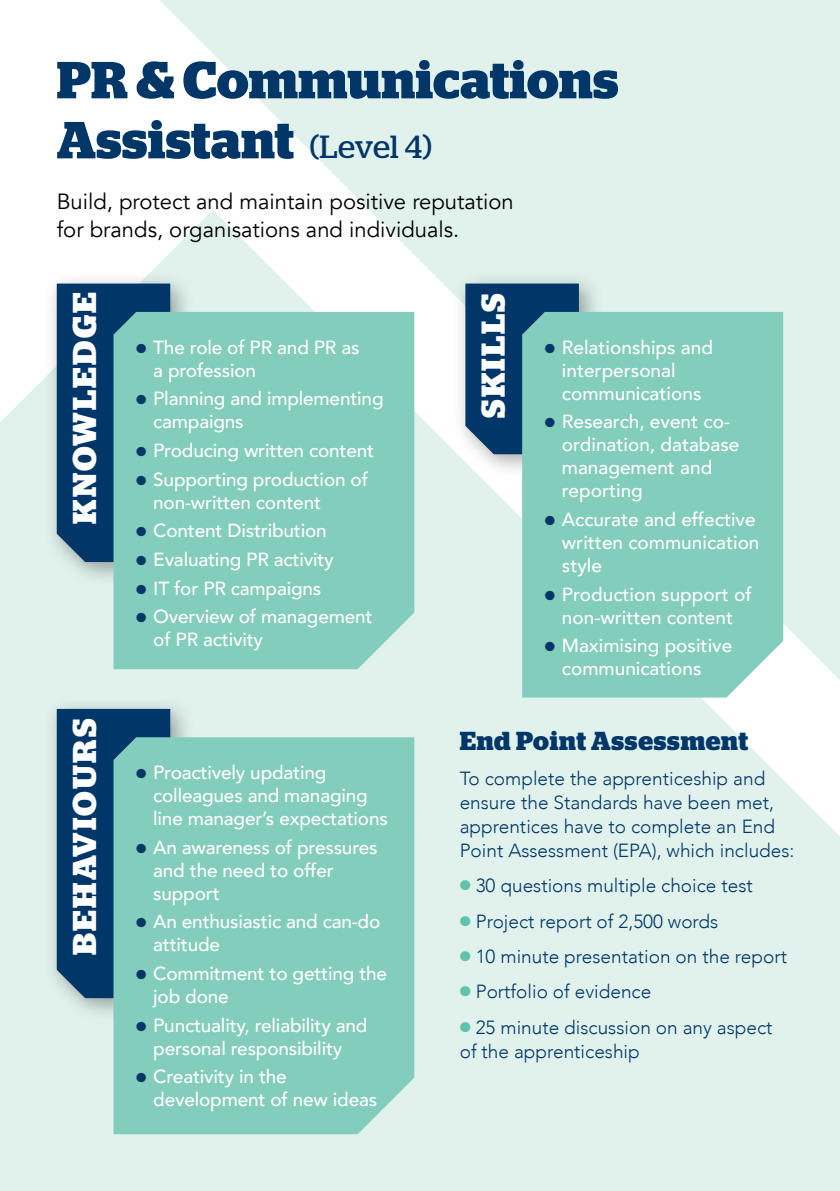
<style>
.page{position:relative;width:840px;height:1191px;background:#fff}
.page>*{position:absolute;margin:0;border:0;box-sizing:border-box;transform-origin:0 0}
.t1{font:700 52px/60px "Stag";letter-spacing:.01em;color:#003768}
.t2{font:700 33px "Stag";letter-spacing:.07em;color:#fff}
.t3{font:700 26px "Stag";letter-spacing:.03em;color:#003768}
.t4{font:22px/28px "Avenir";color:#000}
.t5{font:500 19px/23px "Avenir";letter-spacing:-.01em;color:#fff}
.t6{font:300 19px/24px "Avenir";color:#003768}
.s1{font-weight:400;font-size:32px}
.s2{color:#003768}
.s3{color:#60c3ad}
</style>
<div class="page">
<div style="left:0;top:264px;width:839px;height:927px;background:#e1f2ec"></div>
<svg style="left:159px;top:0;width:680px;height:680px;fill:#e1f2ec"></svg>
<div style="left:43px;top:270px;width:151px;height:316px;background:#000;opacity:.35"></div>
<div style="left:57px;top:283px;width:113px;height:279px;background:#003768"></div>
<div style="left:451px;top:270px;width:152px;height:209px;background:#000;opacity:.35"></div>
<div style="left:465px;top:283px;width:113px;height:171px;background:#003768"></div>
<div style="left:43px;top:696px;width:151px;height:326px;background:#000;opacity:.35"></div>
<div style="left:57px;top:709px;width:113px;height:289px;background:#003768"></div>
<div style="left:113px;top:312px;width:301px;height:357px;background:#83cdbc"></div>
<div style="left:522px;top:312px;width:260px;height:385px;background:#83cdbc"></div>
<div style="left:113px;top:737px;width:301px;height:397px;background:#83cdbc"></div>
<h1 class="t1" style="left:57px;top:50px;width:563px">PR &amp; Communications<br>Assistant <span class="s1">(Level 4)</span></h1>
<p class="t4" style="left:57px;top:188px;width:458px">Build, protect and maintain positive reputation for brands, organisations and individuals.</p>
<h2 class="t2" style="left:65px;top:524px;width:232px;rotate:-90deg">Knowledge</h2>
<h2 class="t2" style="left:473px;top:418px;width:126px;rotate:-90deg">Skills</h2>
<p class="t5" style="left:153px;top:334px;width:208px;text-indent:-17px"><span class="s2">●</span> The role of PR and PR as a profession</p>
<p class="t5" style="left:153px;top:386px;width:232px;text-indent:-17px"><span class="s2">●</span> Planning and implementing campaigns</p>
<p class="t5" style="left:136px;top:438px;width:239px"><span class="s2">●</span> Producing written content</p>
<p class="t5" style="left:153px;top:466px;width:216px;text-indent:-17px"><span class="s2">●</span> Supporting production of non-written content</p>
<p class="t5" style="left:136px;top:518px;width:192px"><span class="s2">●</span> Content Distribution</p>
<p class="t5" style="left:136px;top:547px;width:199px"><span class="s2">●</span> Evaluating PR activity</p>
<p class="t5" style="left:136px;top:575px;width:186px"><span class="s2">●</span> IT for PR campaigns</p>
<p class="t5" style="left:153px;top:604px;width:221px;text-indent:-17px"><span class="s2">●</span> Overview of management of PR activity</p>
<p class="t5" style="left:561px;top:334px;width:152px;text-indent:-17px"><span class="s2">●</span> Relationships and interpersonal communications</p>
<p class="t5" style="left:561px;top:409px;width:179px;text-indent:-17px"><span class="s2">●</span> Research, event co&shy;ordination, database management and reporting</p>
<p class="t5" style="left:561px;top:507px;width:199px;text-indent:-17px"><span class="s2">●</span> Accurate and effective written communication style</p>
<p class="t5" style="left:544px;top:581px;width:208px;text-align:center"><span class="s2">●</span> Production support of non-written content</p>
<p class="t5" style="left:561px;top:633px;width:172px;text-indent:-17px"><span class="s2">●</span> M aximising positive communications</p>
<h2 class="t2" style="left:65px;top:955px;width:237px;rotate:-90deg">Behaviours</h2>
<p class="t5" style="left:153px;top:760px;width:236px;text-indent:-17px"><span class="s2">●</span> Proactively updating colleagues and managing line manager’s expectations</p>
<p class="t5" style="left:153px;top:834px;width:226px;text-indent:-17px"><span class="s2">●</span> An awareness of pressures and the need to offer support</p>
<p class="t5" style="left:153px;top:909px;width:228px;text-indent:-17px"><span class="s2">●</span> An enthusiastic and can-do attitude</p>
<p class="t5" style="left:153px;top:961px;width:235px;text-indent:-17px"><span class="s2">●</span> Commitment to getting the job done</p>
<p class="t5" style="left:136px;top:1012px;width:233px;text-align:center"><span class="s2">●</span> Punctuality, reliability and personal responsibility</p>
<p class="t5" style="left:153px;top:1064px;width:225px;text-indent:-17px"><span class="s2">●</span> Creativity in the development of new ideas</p>
<h3 class="t3" style="left:459px;top:725px;width:290px">End Point Assessment</h3>
<p class="t6" style="left:459px;top:766px;width:336px">To complete the apprenticeship and ensure the Standards have been met, apprentices have to complete an End Point Assessment (EPA), which includes:</p>
<p class="t6" style="left:459px;top:873px;width:294px"><span class="s3">●</span> 30 questions multiple choice test</p>
<p class="t6" style="left:459px;top:909px;width:260px"><span class="s3">●</span> Project report of 2,500 words</p>
<p class="t6" style="left:459px;top:944px;width:328px"><span class="s3">●</span> 10 minute presentation on the report</p>
<p class="t6" style="left:459px;top:979px;width:193px"><span class="s3">●</span> Portfolio of evidence</p>
<p class="t6" style="left:459px;top:1015px;width:314px"><span class="s3">●</span> 25 minute discussion on any aspect of the apprenticeship</p>
</div>
